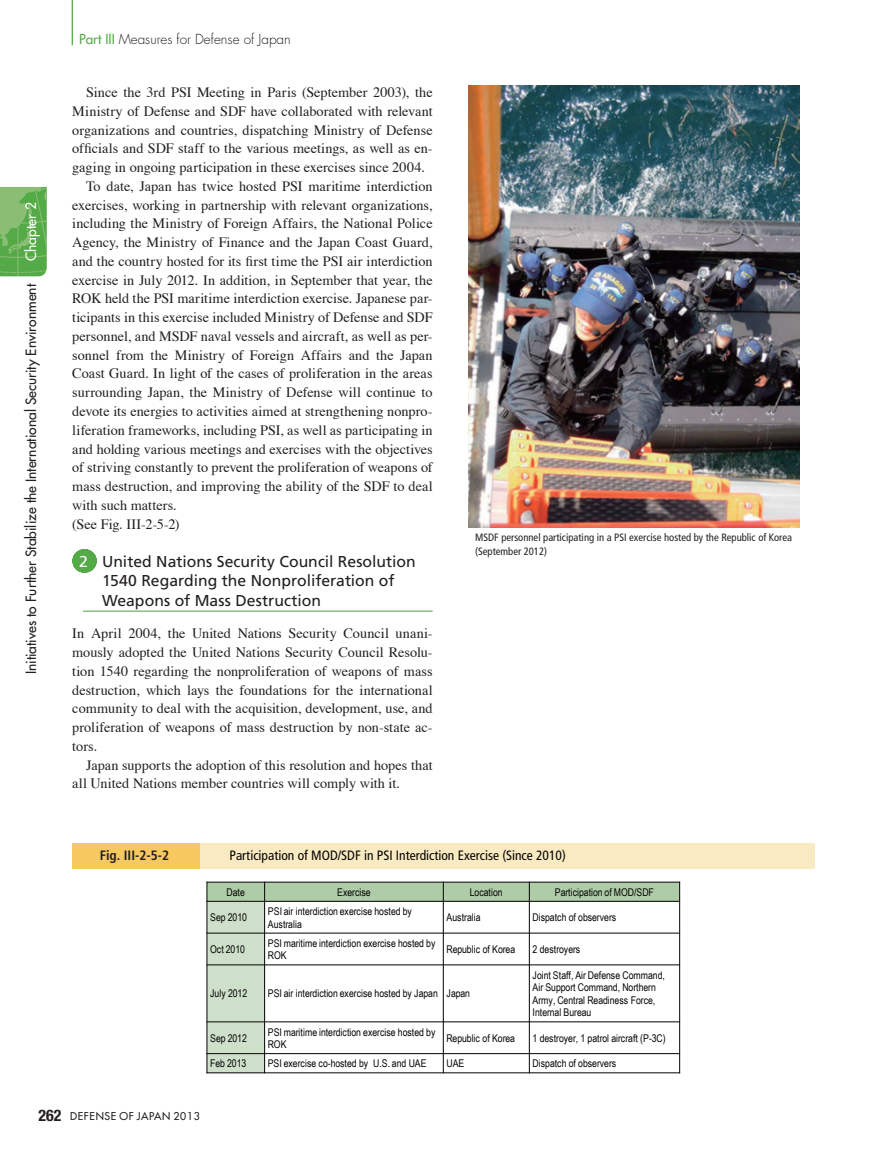
<style>
.page{position:relative;width:893px;height:1149px;background:#fff}
.page>*{position:absolute;margin:0;border:0;box-sizing:border-box;transform-origin:0 0}
.t1{font:700 condensed 15.9px "Helvetica Neue";color:#231f20}
.t2{font:15.75px/19.5px "Frutiger";color:#231f20}
.t3{font:14.25px "Times";color:#231f20}
.t4{font:13.8px "Futura";color:#231f20}
.t5{font:13.8px "Futura";color:#fff}
.t6{font:condensed 13.5px "Frutiger";color:#030303}
.t7{font:300 13.5px "Futura";color:#231f20}
.t8{font:700 condensed 13.5px "Frutiger";color:#231f20}
.t9{font:10.65px/12.6px "Arial Narrow";letter-spacing:-.01em;color:#030303}
.t10{font:condensed 10.65px/13.8px "Frutiger";color:#231f20}
.t11{font:10.5px "Futura";letter-spacing:.06em;color:#231f20}
.s1{font-weight:400;color:#54aa46}
.s2{color:#fff}
</style>
<div class="page">
<svg style="left:84px;top:549px;width:1px;height:23px"></svg>
<hr style="left:83px;top:610px;width:350px;height:1px;background:#54aa46">
<img style="left:468px;top:85px;width:332px;height:442px">
<div style="left:72px;top:843px;width:128px;height:25px;background:#f5c95f"></div>
<div style="left:200px;top:843px;width:614px;height:25px;background:#faeac2"></div>
<div style="left:207px;top:881px;width:58px;height:20px;background:#aecca7"></div>
<div style="left:265px;top:881px;width:178px;height:20px;background:#aecca7"></div>
<div style="left:443px;top:881px;width:86px;height:20px;background:#aecca7"></div>
<div style="left:529px;top:881px;width:151px;height:20px;background:#aecca7"></div>
<div style="left:207px;top:901px;width:58px;height:31px;background:#cfe0ca"></div>
<div style="left:207px;top:932px;width:58px;height:32px;background:#cfe0ca"></div>
<div style="left:207px;top:964px;width:58px;height:57px;background:#cfe0ca"></div>
<div style="left:207px;top:1021px;width:58px;height:32px;background:#cfe0ca"></div>
<div style="left:207px;top:1053px;width:58px;height:19px;background:#cfe0ca"></div>
<hr style="left:264px;top:881px;width:1px;height:191px;background:#030303">
<hr style="left:443px;top:881px;width:1px;height:191px;background:#030303">
<hr style="left:529px;top:881px;width:1px;height:191px;background:#030303">
<hr style="left:206px;top:900px;width:474px;height:1px;background:#030303">
<hr style="left:206px;top:932px;width:474px;height:1px;background:#030303">
<hr style="left:206px;top:964px;width:474px;height:1px;background:#030303">
<hr style="left:206px;top:1021px;width:474px;height:1px;background:#030303">
<hr style="left:206px;top:1052px;width:474px;height:1px;background:#030303">
<hr style="left:207px;top:881px;width:1px;height:191px;background:#030303">
<hr style="left:679px;top:881px;width:1px;height:191px;background:#030303">
<hr style="left:206px;top:881px;width:474px;height:1px;background:#030303">
<hr style="left:206px;top:1072px;width:474px;height:1px;background:#030303">
<hr style="left:72px;top:0;width:1px;height:45px;background:#54aa46">
<svg style="left:0;top:187px;width:47px;height:89px;background:#6ab259"></svg>
<p class="t5" style="left:22px;top:261px;width:60px;rotate:-90deg">Chapter 2</p>
<p class="t4" style="left:22px;top:674px;width:392px;rotate:-90deg">Initiatives to Further Stabilize the International Security Environment</p>
<p class="t7" style="left:79px;top:31px;width:213px"><span class="s1">Part III</span> Measures for Defense of Japan</p>
<p class="t3" style="left:86px;top:83px;width:348px">Since the 3rd PSI Meeting in Paris (September 2003), the</p>
<p class="t3" style="left:72px;top:102px;width:362px">Ministry of Defense and SDF have collaborated with relevant</p>
<p class="t3" style="left:72px;top:121px;width:362px">organizations and countries, dispatching Ministry of Defense</p>
<p class="t3" style="left:72px;top:139px;width:362px">officials and SDF staff to the various meetings, as well as en-</p>
<p class="t3" style="left:72px;top:158px;width:354px">gaging in ongoing participation in these exercises since 2004.</p>
<p class="t3" style="left:86px;top:177px;width:348px">To date, Japan has twice hosted PSI maritime interdiction</p>
<p class="t3" style="left:72px;top:196px;width:362px">exercises, working in partnership with relevant organizations,</p>
<p class="t3" style="left:72px;top:214px;width:362px">including the Ministry of Foreign Affairs, the National Police</p>
<p class="t3" style="left:72px;top:233px;width:362px">Agency, the Ministry of Finance and the Japan Coast Guard,</p>
<p class="t3" style="left:72px;top:252px;width:362px">and the country hosted for its first time the PSI air interdiction</p>
<p class="t3" style="left:72px;top:271px;width:362px">exercise in July 2012. In addition, in September that year, the</p>
<p class="t3" style="left:72px;top:289px;width:362px">ROK held the PSI maritime interdiction exercise. Japanese par-</p>
<p class="t3" style="left:72px;top:308px;width:362px">ticipants in this exercise included Ministry of Defense and SDF</p>
<p class="t3" style="left:72px;top:327px;width:362px">personnel, and MSDF naval vessels and aircraft, as well as per-</p>
<p class="t3" style="left:72px;top:346px;width:362px">sonnel from the Ministry of Foreign Affairs and the Japan</p>
<p class="t3" style="left:72px;top:364px;width:362px">Coast Guard. In light of the cases of proliferation in the areas</p>
<p class="t3" style="left:72px;top:383px;width:362px">surrounding Japan, the Ministry of Defense will continue to</p>
<p class="t3" style="left:72px;top:402px;width:362px">devote its energies to activities aimed at strengthening nonpro-</p>
<p class="t3" style="left:72px;top:421px;width:362px">liferation frameworks, including PSI, as well as participating in</p>
<p class="t3" style="left:72px;top:439px;width:362px">and holding various meetings and exercises with the objectives</p>
<p class="t3" style="left:72px;top:458px;width:362px">of striving constantly to prevent the proliferation of weapons of</p>
<p class="t3" style="left:72px;top:477px;width:362px">mass destruction, and improving the ability of the SDF to deal</p>
<p class="t3" style="left:72px;top:496px;width:106px">with such matters.</p>
<p class="t3" style="left:72px;top:514px;width:109px">(See Fig. III-2-5-2)</p>
<p class="t2" style="left:102px;top:551px;width:315px;text-indent:-23px"><span class="s2">2</span> United Nations Security Council Resolution<br>1540 Regarding the Nonproliferation of<br>Weapons of Mass Destruction</p>
<p class="t3" style="left:72px;top:624px;width:362px">In April 2004, the United Nations Security Council unani-</p>
<p class="t3" style="left:72px;top:643px;width:362px">mously adopted the United Nations Security Council Resolu-</p>
<p class="t3" style="left:72px;top:661px;width:362px">tion 1540 regarding the nonproliferation of weapons of mass</p>
<p class="t3" style="left:72px;top:680px;width:362px">destruction, which lays the foundations for the international</p>
<p class="t3" style="left:72px;top:699px;width:362px">community to deal with the acquisition, development, use, and</p>
<p class="t3" style="left:72px;top:718px;width:362px">proliferation of weapons of mass destruction by non-state ac-</p>
<p class="t3" style="left:72px;top:736px;width:27px">tors.</p>
<p class="t3" style="left:86px;top:755px;width:348px">Japan supports the adoption of this resolution and hopes that</p>
<p class="t3" style="left:72px;top:774px;width:329px">all United Nations member countries will comply with it.</p>
<p class="t10" style="left:475px;top:530px;width:318px">MSDF personnel participating in a PSI exercise hosted by the Republic of Korea (September 2012)</p>
<p class="t8" style="left:100px;top:847px;width:71px">Fig. III-2-5-2</p>
<p class="t6" style="left:230px;top:847px;width:338px">Participation of MOD/SDF in PSI Interdiction Exercise (Since 2010)</p>
<p class="t9" style="left:227px;top:885px;width:20px">Date</p>
<p class="t9" style="left:337px;top:885px;width:35px">Exercise</p>
<p class="t9" style="left:470px;top:885px;width:34px">Location</p>
<p class="t9" style="left:555px;top:885px;width:101px">Participation of MOD/SDF</p>
<p class="t9" style="left:210px;top:910px;width:38px">Sep 2010</p>
<p class="t9" style="left:268px;top:904px;width:146px">PSI air interdiction exercise hosted by<br>Australia</p>
<p class="t9" style="left:447px;top:910px;width:35px">Australia</p>
<p class="t9" style="left:533px;top:910px;width:85px">Dispatch of observers</p>
<p class="t9" style="left:210px;top:942px;width:36px">Oct 2010</p>
<p class="t9" style="left:268px;top:936px;width:169px">PSI maritime interdiction exercise hosted by<br>ROK</p>
<p class="t9" style="left:447px;top:942px;width:70px">Republic of Korea</p>
<p class="t9" style="left:533px;top:942px;width:49px">2 destroyers</p>
<p class="t9" style="left:210px;top:986px;width:39px">July 2012</p>
<p class="t9" style="left:268px;top:986px;width:204px">PSI air interdiction exercise hosted by Japan Japan</p>
<p class="t9" style="left:532px;top:967px;width:134px">Joint Staff, Air Defense Command,<br>Air Support Command, Northern<br>Army, Central Readiness Force,<br>Internal Bureau</p>
<p class="t9" style="left:210px;top:1030px;width:38px">Sep 2012</p>
<p class="t9" style="left:268px;top:1024px;width:169px">PSI maritime interdiction exercise hosted by<br>ROK</p>
<p class="t9" style="left:446px;top:1030px;width:70px">Republic of Korea</p>
<p class="t9" style="left:532px;top:1030px;width:135px">1 destroyer, 1 patrol aircraft (P-3C)</p>
<p class="t9" style="left:210px;top:1056px;width:38px">Feb 2013</p>
<p class="t9" style="left:268px;top:1056px;width:160px">PSI exercise co-hosted by U.S. and UAE</p>
<p class="t9" style="left:447px;top:1056px;width:19px">UAE</p>
<p class="t9" style="left:533px;top:1056px;width:85px">Dispatch of observers</p>
<p class="t1" style="left:38px;top:1105px;width:24px">262</p>
<p class="t11" style="left:70px;top:1109px;width:131px">DEFENSE OF JAPAN 2013</p>
</div>
